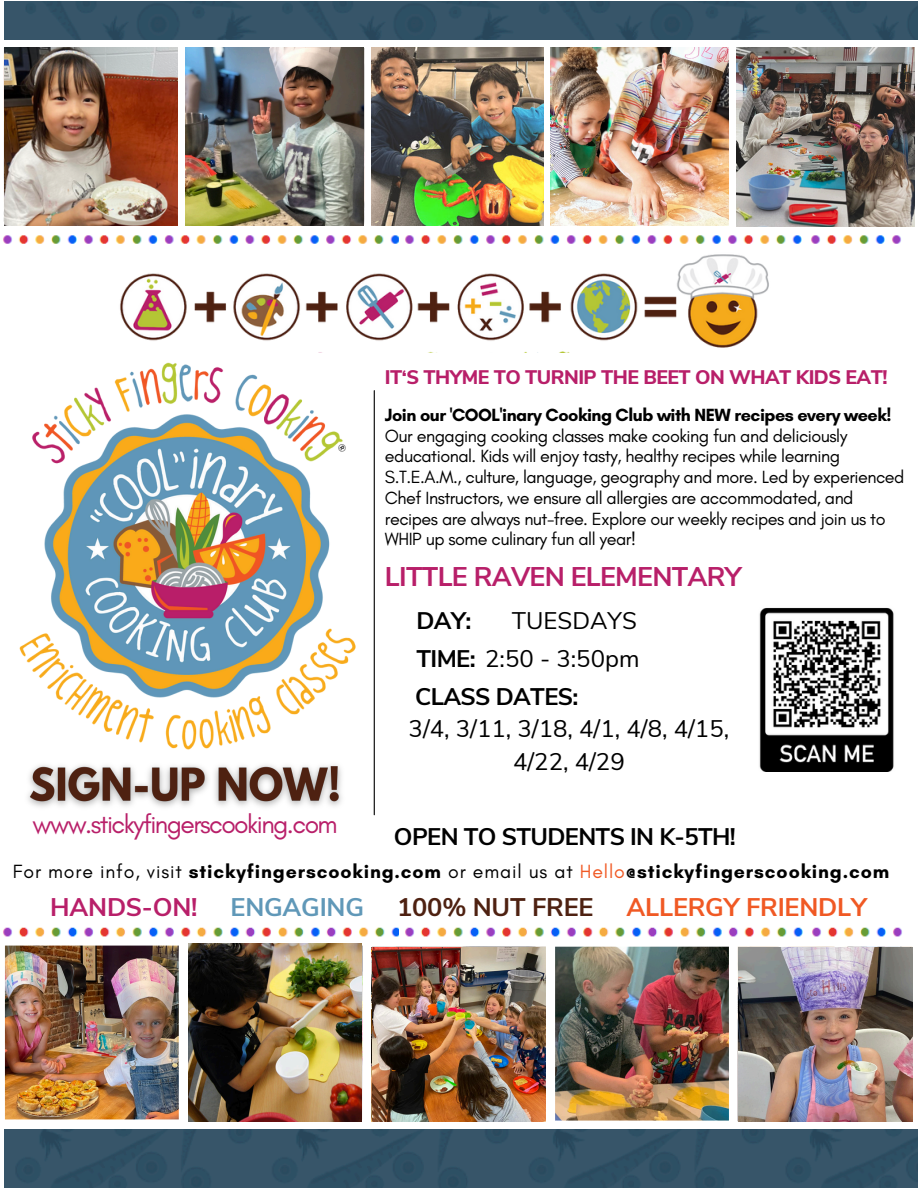
<style>
.page{position:relative;width:918px;height:1188px;background:#fff}
.page>*{position:absolute;margin:0;border:0;box-sizing:border-box;transform-origin:0 0}
.t1{font:700 27px "Nunito Sans";letter-spacing:-.025em;color:#b81f69}
.t2{font:26.4px "Glacial Indifference";letter-spacing:-.06em;color:#b81f69}
.t3{font:700 25.5px "Nunito Sans";letter-spacing:-.01em;color:#f05924}
.t4{font:700 25.5px "Nunito Sans";letter-spacing:-.01em;color:#4e2111}
.t5{font:700 25.5px "Nunito Sans";letter-spacing:-.01em;color:#b81f69}
.t6{font:700 25.5px "Nunito Sans";letter-spacing:-.01em;color:#6098b8}
.t7{font:24px/32.7px "Nunito Sans";color:#000;text-align:center}
.t8{font:700 24px "Nunito Sans";letter-spacing:-.025em;color:#000}
.t9{font:800 19.65px "Nunito Sans";letter-spacing:-.025em;color:#b81f69}
.t10{font:700 19.5px "Glacial Indifference";letter-spacing:.045em;color:#000}
.t11{font:18px/20.7px "Glacial Indifference";letter-spacing:-.025em;color:#000}
.s1{font-weight:700}
.s2{font-weight:400}
.s3{font-weight:400;color:#f05924}
</style>
<div class="page">
<img style="left:4px;top:1px;width:914px;height:1187px">
<div style="left:0;top:40px;width:918px;height:1089px;background:#fff"></div>
<hr style="left:374px;top:391px;width:1px;height:424px;background:#000">
<img style="left:19px;top:352px;width:337px;height:398px">
<img style="left:3px;top:235px;width:396px;height:9px">
<img style="left:405px;top:235px;width:497px;height:9px">
<img style="left:3px;top:927px;width:396px;height:10px">
<img style="left:405px;top:927px;width:498px;height:10px">
<img style="left:4px;top:943px;width:909px;height:179px">
<img style="left:3px;top:47px;width:912px;height:180px">
<img style="left:738px;top:947px;width:174px;height:175px">
<img style="left:372px;top:947px;width:173px;height:175px">
<img style="left:550px;top:48px;width:179px;height:177px">
<img style="left:372px;top:48px;width:172px;height:177px">
<img style="left:4px;top:48px;width:173px;height:177px">
<img style="left:189px;top:944px;width:173px;height:178px">
<img style="left:120px;top:254px;width:649px;height:98px">
<img style="left:186px;top:48px;width:177px;height:177px">
<img style="left:736px;top:48px;width:178px;height:179px">
<img style="left:759px;top:607px;width:135px;height:165px">
<img style="left:28px;top:765px;width:314px;height:42px">
<p class="t9" style="left:385px;top:364px;width:504px">IT‘S THYME TO TURNIP THE BEET ON WHAT KIDS EAT!</p>
<p class="t11" style="left:385px;top:404px;width:521px"><span class="s1">Join our 'COOL'inary Cooking Club with NEW recipes every week!<br></span>Our engaging cooking classes make cooking fun and deliciously educational. Kids will enjoy tasty, healthy recipes while learning S.T.E.A.M., culture, language, geography and more. Led by experienced Chef Instructors, we ensure all allergies are accommodated, and recipes are always nut-free. Explore our weekly recipes and join us to WHIP up some culinary fun all year!</p>
<p class="t1" style="left:385px;top:559px;width:358px">LITTLE RAVEN ELEMENTARY</p>
<h6 class="t8" style="left:417px;top:605px;width:56px">DAY:</h6>
<h6 class="t7" style="left:512px;top:605px;width:126px">TUESDAYS</h6>
<h5 class="t7" style="left:417px;top:643px;width:224px"><span class="s1">TIME:</span> 2:50 - 3:50pm</h5>
<h4 class="t8" style="left:415px;top:681px;width:165px">CLASS DATES:</h4>
<h2 class="t2" style="left:33px;top:808px;width:307px">www.stickyfingerscooking.com</h2>
<h3 class="t7" style="left:409px;top:713px;width:322px">3/4, 3/11, 3/18, 4/1, 4/8, 4/15,<br>4/22, 4/29</h3>
<h4 class="t8" style="left:394px;top:821px;width:343px">OPEN TO STUDENTS IN K-5TH!</h4>
<p class="t10" style="left:13px;top:860px;width:878px"><span class="s2">For more info, visit</span> stickyfingerscooking.com <span class="s2">or email us at</span> <span class="s3">Hello</span>@stickyfingerscooking.com</p>
<p class="t5" style="left:50px;top:891px;width:149px">HANDS-ON!</p>
<p class="t6" style="left:231px;top:891px;width:135px">ENGAGING</p>
<p class="t4" style="left:397px;top:891px;width:198px">100% NUT FREE</p>
<p class="t3" style="left:627px;top:891px;width:242px">ALLERGY FRIENDLY</p>
</div>
